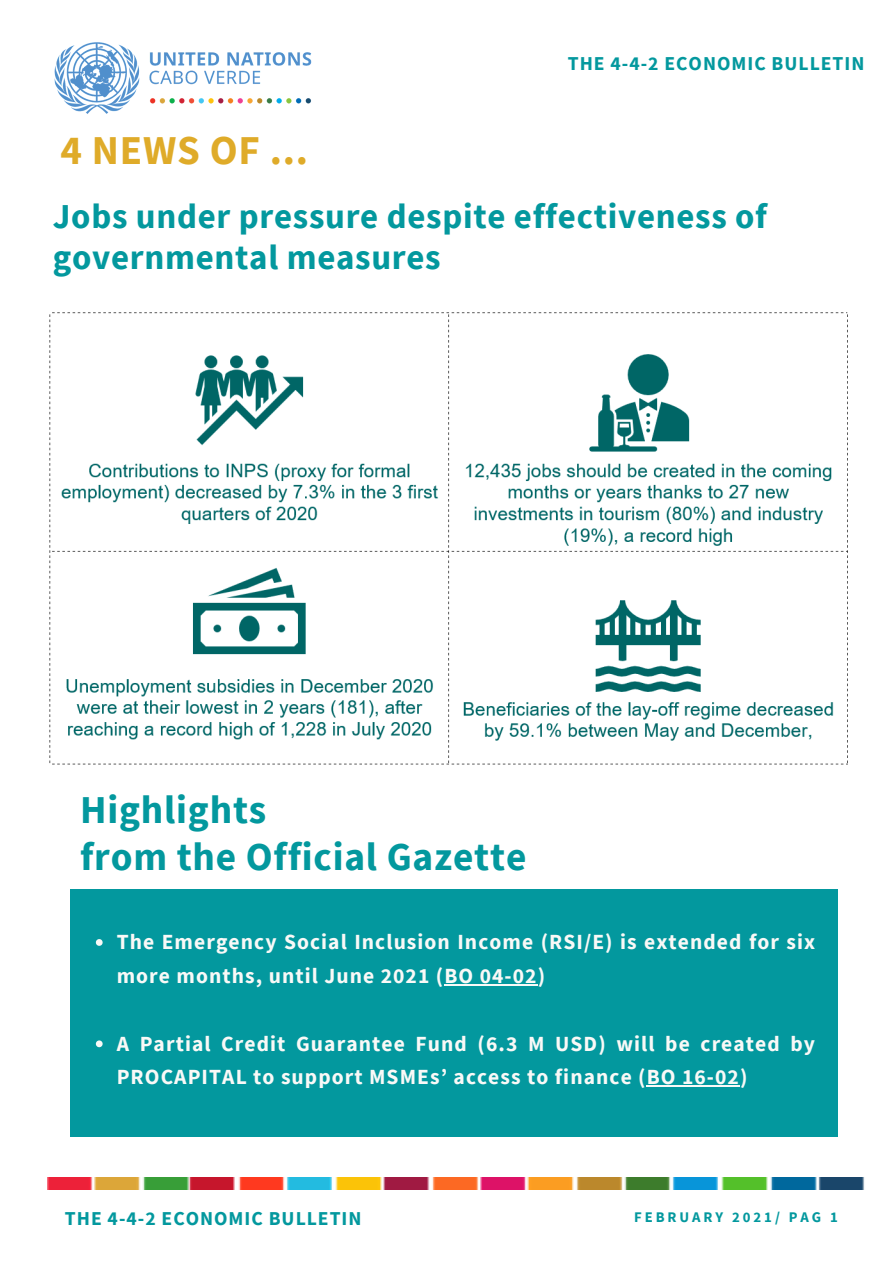
<style>
.page{position:relative;width:894px;height:1264px;background:#fff}
.page>*{position:absolute;margin:0;border:0;box-sizing:border-box;transform-origin:0 0}
.t1{font:700 40.95px "Source Sans Pro";letter-spacing:.02em;color:#dfab29}
.t2{font:700 39.45px "Source Sans Pro";letter-spacing:.02em;color:#03989e}
.t3{font:700 34.95px/40.5px "Source Sans Pro";letter-spacing:.02em;color:#03989e}
.t4{font:700 21.6px/33.8px "Source Sans Pro";letter-spacing:.05em;color:#f9f9f7}
.t5{font:700 19.65px "Source Sans Pro";letter-spacing:.05em;color:#03989e}
.t6{font:700 14.7px "Source Sans Pro";letter-spacing:.2em;color:#03989e}
</style>
<div class="page">
<div style="left:71px;top:889px;width:766px;height:247px;background:#03989e"></div>
<img style="left:47px;top:1177px;width:818px;height:12px">
<img style="left:54px;top:42px;width:258px;height:72px">
<img style="left:49px;top:312px;width:799px;height:453px">
<svg style="left:96px;top:939px;width:7px;height:6px"></svg>
<hr style="left:444px;top:984px;width:93px;height:1px;background:#f9f9f7">
<svg style="left:96px;top:1040px;width:7px;height:7px"></svg>
<hr style="left:646px;top:1085px;width:93px;height:1px;background:#f9f9f7">
<p class="t1" style="left:60px;top:124px;width:249px">4 NEWS OF ...</p>
<p class="t5" style="left:567px;top:51px;width:298px">THE 4-4-2 ECONOMIC BULLETIN</p>
<p class="t3" style="left:53px;top:195px;width:715px">Jobs under pressure despite effectiveness of governmental measures</p>
<p class="t2" style="left:80px;top:784px;width:188px">Highlights</p>
<p class="t2" style="left:80px;top:830px;width:448px">from the Official Gazette</p>
<p class="t4" style="left:117px;top:924px;width:699px">The Emergency Social Inclusion Income (RSI/E) is extended for six more months, until June 2021 (BO 04-02)</p>
<p class="t4" style="left:117px;top:1026px;width:699px">A Partial Credit Guarantee Fund (6.3 M USD) will be created by<br>PROCAPITAL to support MSMEs’ access to finance (BO 16-02)</p>
<p class="t5" style="left:65px;top:1205px;width:298px">THE 4-4-2 ECONOMIC BULLETIN</p>
<p class="t6" style="left:633px;top:1207px;width:205px">FEBRUARY 2021/ PAG 1</p>
</div>
